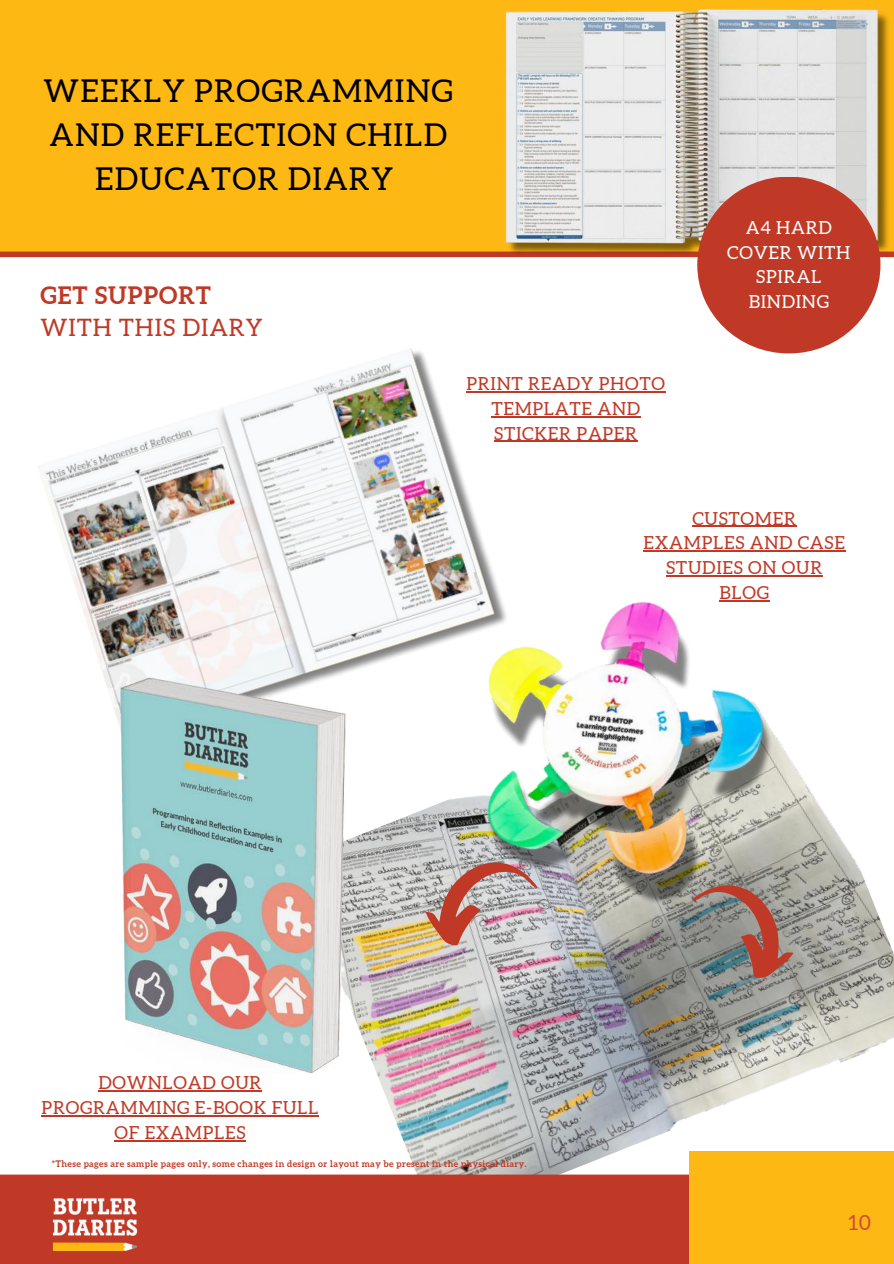
<style>
.page{position:relative;width:894px;height:1264px;background:#fff}
.page>*{position:absolute;margin:0;border:0;box-sizing:border-box;transform-origin:0 0}
.t1{font:31.5px/43.8px "Aleo";letter-spacing:.04em;color:#000;text-align:center}
.t2{font:24px "Aleo";letter-spacing:.04em;color:#c03926}
.t3{font:700 24px "Aleo";letter-spacing:.04em;color:#c03926}
.t4{font:21px "Aleo";color:#d14b38}
.t5{font:18px/24.8px "Aleo";letter-spacing:.04em;color:#c03926;text-align:center}
.t6{font:18px/24.8px "Aleo";letter-spacing:.04em;color:#fff;text-align:center}
.t7{font:700 9px "Aleo";letter-spacing:.04em;color:#c03926}
</style>
<div class="page">
<img style="left:292px;top:830px;width:601px;height:344px">
<div style="left:0;top:1174px;width:893px;height:6px;background:#c03926"></div>
<div style="left:0;top:1180px;width:893px;height:83px;background:#c03926"></div>
<div style="left:689px;top:1151px;width:204px;height:112px;background:#fdb813"></div>
<div style="left:0;top:0;width:893px;height:254px;background:#fdb813"></div>
<div style="left:0;top:251px;width:893px;height:6px;background:#c03926"></div>
<img style="left:53px;top:1198px;width:84px;height:52px">
<img style="left:495px;top:9px;width:398px;height:273px">
<hr style="left:855px;top:15px;width:10px;height:4px;background:#e0e1e1">
<div style="left:697px;top:176px;width:183px;height:177px;background:#c03926;border-radius:50%"></div>
<img style="left:39px;top:348px;width:486px;height:375px">
<img style="left:119px;top:678px;width:227px;height:395px">
<svg style="left:676px;top:976px;width:130px;height:9px"></svg>
<hr style="left:98px;top:1090px;width:164px;height:1px;background:#c03926">
<hr style="left:42px;top:1115px;width:277px;height:1px;background:#c03926">
<hr style="left:114px;top:1140px;width:132px;height:1px;background:#c03926">
<img style="left:371px;top:505px;width:496px;height:471px">
<hr style="left:466px;top:391px;width:199px;height:1px;background:#c03926">
<hr style="left:491px;top:416px;width:149px;height:1px;background:#c03926">
<hr style="left:494px;top:441px;width:144px;height:1px;background:#c03926">
<h1 class="t1" style="left:44px;top:69px;width:410px">WEEKLY PROGRAMMING<br>AND REFLECTION CHILD<br>EDUCATOR DIARY</h1>
<p class="t6" style="left:727px;top:215px;width:125px">A4 HARD<br>COVER WITH<br>SPIRAL</p>
<h2 class="t3" style="left:41px;top:281px;width:172px">GET SUPPORT</h2>
<p class="t6" style="left:748px;top:289px;width:82px">BINDING</p>
<h2 class="t2" style="left:41px;top:314px;width:224px">WITH THIS DIARY</h2>
<p class="t5" style="left:466px;top:371px;width:200px">PRINT READY PHOTO<br>TEMPLATE AND<br>STICKER PAPER</p>
<p class="t5" style="left:643px;top:506px;width:203px">CUSTOMER<br>EXAMPLES AND CASE<br>STUDIES ON OUR<br>BLOG</p>
<p class="t5" style="left:42px;top:1070px;width:278px">DOWNLOAD OUR<br>PROGRAMMING E-BOOK FULL<br>OF EXAMPLES</p>
<p class="t7" style="left:52px;top:1158px;width:476px">*These pages are sample pages only, some changes in design or layout may be present in the physical diary.</p>
<p class="t4" style="left:848px;top:1210px;width:24px">10</p>
</div>
